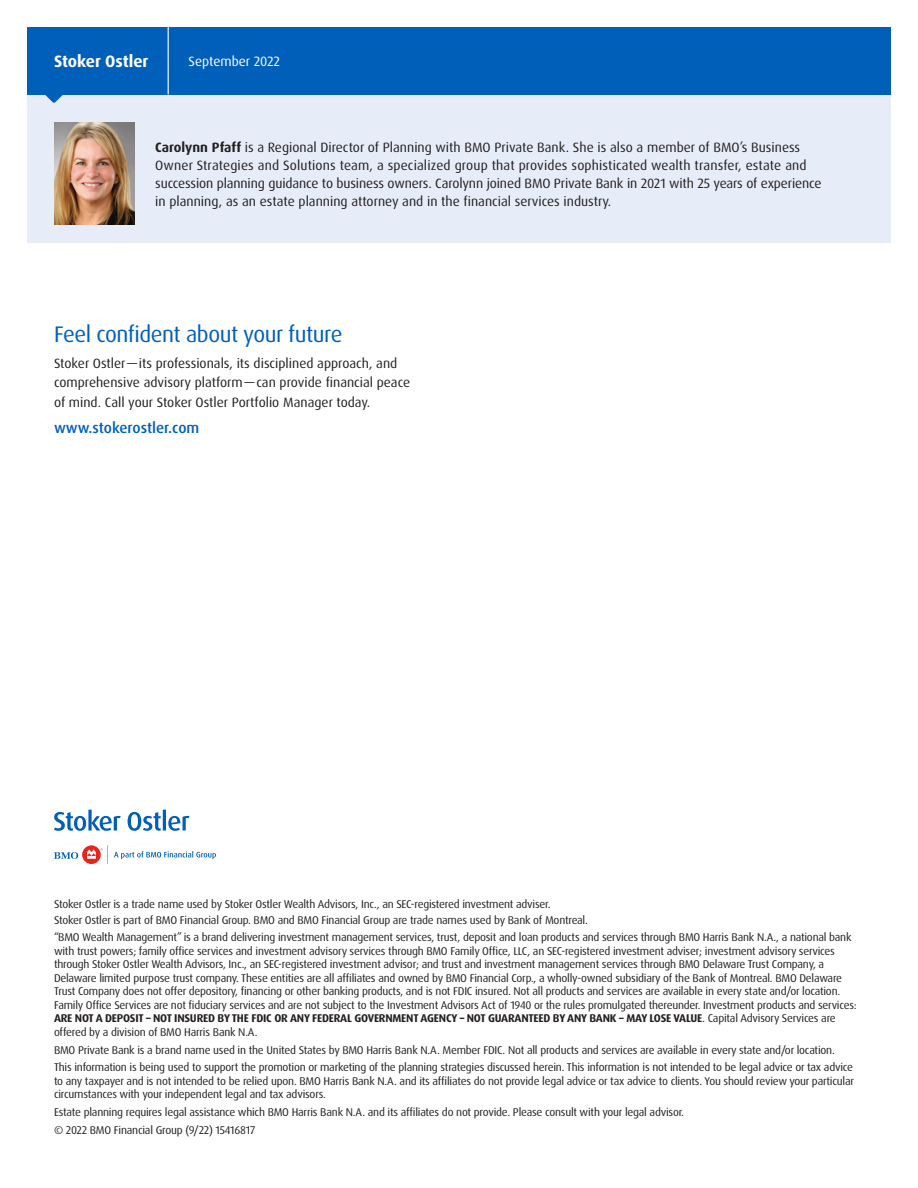
<style>
.page{position:relative;width:918px;height:1188px;background:#fff}
.page>*{position:absolute;margin:0;border:0;box-sizing:border-box;transform-origin:0 0}
.Section_Sub-head_Rev{font:22.5px "Dax OT";letter-spacing:-.02em;color:#005fb9}
.t1{font:700 16.5px "Dax Pro";color:#fff}
.t2{font:500 15px "Dax OT";color:#005fb9}
.Body_Copy{font:13.5px/18px "Dax OT";color:#231f20}
.t3{font:13.5px "Dax Pro";color:#fff}
.Legal_7_5_9_Black{font:11.25px/13.5px "Dax OT";letter-spacing:-.02em;color:#231f20}
.s1{font-weight:700}
</style>
<div class="page">
<div style="left:27px;top:78px;width:864px;height:165px;background:#e7edf8"></div>
<img style="left:54px;top:123px;width:81px;height:101px">
<div style="left:27px;top:27px;width:864px;height:67px;background:#005fb9"></div>
<svg style="left:44px;top:94px;width:20px;height:9px"></svg>
<hr style="left:168px;top:26px;width:1px;height:69px;background:#fff">
<svg style="left:54px;top:810px;width:67px;height:21px"></svg>
<svg style="left:54px;top:852px;width:24px;height:7px"></svg>
<svg style="left:82px;top:845px;width:19px;height:19px"></svg>
<svg style="left:114px;top:851px;width:102px;height:8px"></svg>
<svg style="left:87px;top:845px;width:21px;height:19px"></svg>
<svg style="left:128px;top:810px;width:61px;height:21px"></svg>
<p class="t1" style="left:54px;top:51px;width:96px">Stoker Ostler</p>
<p class="t3" style="left:189px;top:53px;width:93px">September 2022</p>
<p class="Body_Copy" style="left:155px;top:139px;width:668px"><span class="s1">Carolynn Pfaff</span> is a Regional Director of Planning with BMO Private Bank. She is also a member of BMO’s Business Owner Strategies and Solutions team, a specialized group that provides sophisticated wealth transfer, estate and succession planning guidance to business owners. Carolynn joined BMO Private Bank in 2021 with 25 years of experience in planning, as an estate planning attorney and in the financial services industry.</p>
<p class="Section_Sub-head_Rev" style="left:54px;top:320px;width:290px">Feel confident about your future</p>
<p class="Body_Copy" style="left:54px;top:354px;width:358px;line-height:19.5px">Stoker Ostler—its professionals, its disciplined approach, and comprehensive advisory platform—can provide financial peace of mind. Call your Stoker Ostler Portfolio Manager today.</p>
<p class="t2" style="left:54px;top:418px;width:147px">www.stokerostler.com</p>
<p class="Legal_7_5_9_Black" style="left:54px;top:897px;width:498px">Stoker Ostler is a trade name used by Stoker Ostler Wealth Advisors, Inc., an SEC-registered investment adviser.</p>
<p class="Legal_7_5_9_Black" style="left:54px;top:914px;width:535px">Stoker Ostler is part of BMO Financial Group. BMO and BMO Financial Group are trade names used by Bank of Montreal.</p>
<p class="Legal_7_5_9_Black" style="left:54px;top:931px;width:804px">“BMO Wealth Management” is a brand delivering investment management services, trust, deposit and loan products and services through BMO Harris Bank N.A., a national bank with trust powers; family office services and investment advisory services through BMO Family Office, LLC, an SEC-registered investment adviser; investment advisory services through Stoker Ostler Wealth Advisors, Inc., an SEC-registered investment advisor; and trust and investment management services through BMO Delaware Trust Company, a Delaware limited purpose trust company. These entities are all affiliates and owned by BMO Financial Corp., a wholly-owned subsidiary of the Bank of Montreal. BMO Delaware Trust Company does not offer depository, financing or other banking products, and is not FDIC insured. Not all products and services are available in every state and/or location.<br>Family Office Services are not fiduciary services and are not subject to the Investment Advisors Act of 1940 or the rules promulgated thereunder. Investment products and services:<br><span class="s1">ARE NOT A DEPOSIT – NOT INSURED BY THE FDIC OR ANY FEDERAL GOVERNMENT AGENCY – NOT GUARANTEED BY ANY BANK – MAY LOSE VALUE</span>. Capital Advisory Services are offered by a division of BMO Harris Bank N.A.</p>
<p class="Legal_7_5_9_Black" style="left:54px;top:1043px;width:782px">BMO Private Bank is a brand name used in the United States by BMO Harris Bank N.A. Member FDIC. Not all products and services are available in every state and/or location.</p>
<p class="Legal_7_5_9_Black" style="left:54px;top:1061px;width:802px;text-align:justify">This information is being used to support the promotion or marketing of the planning strategies discussed herein. This information is not intended to be legal advice or tax advice to any taxpayer and is not intended to be relied upon. BMO Harris Bank N.A. and its affiliates do not provide legal advice or tax advice to clients. You should review your particular circumstances with your independent legal and tax advisors.</p>
<p class="Legal_7_5_9_Black" style="left:54px;top:1106px;width:632px">Estate planning requires legal assistance which BMO Harris Bank N.A. and its affiliates do not provide. Please consult with your legal advisor.</p>
<p class="Legal_7_5_9_Black" style="left:54px;top:1123px;width:203px">© 2022 BMO Financial Group (9/22) 15416817</p>
</div>
